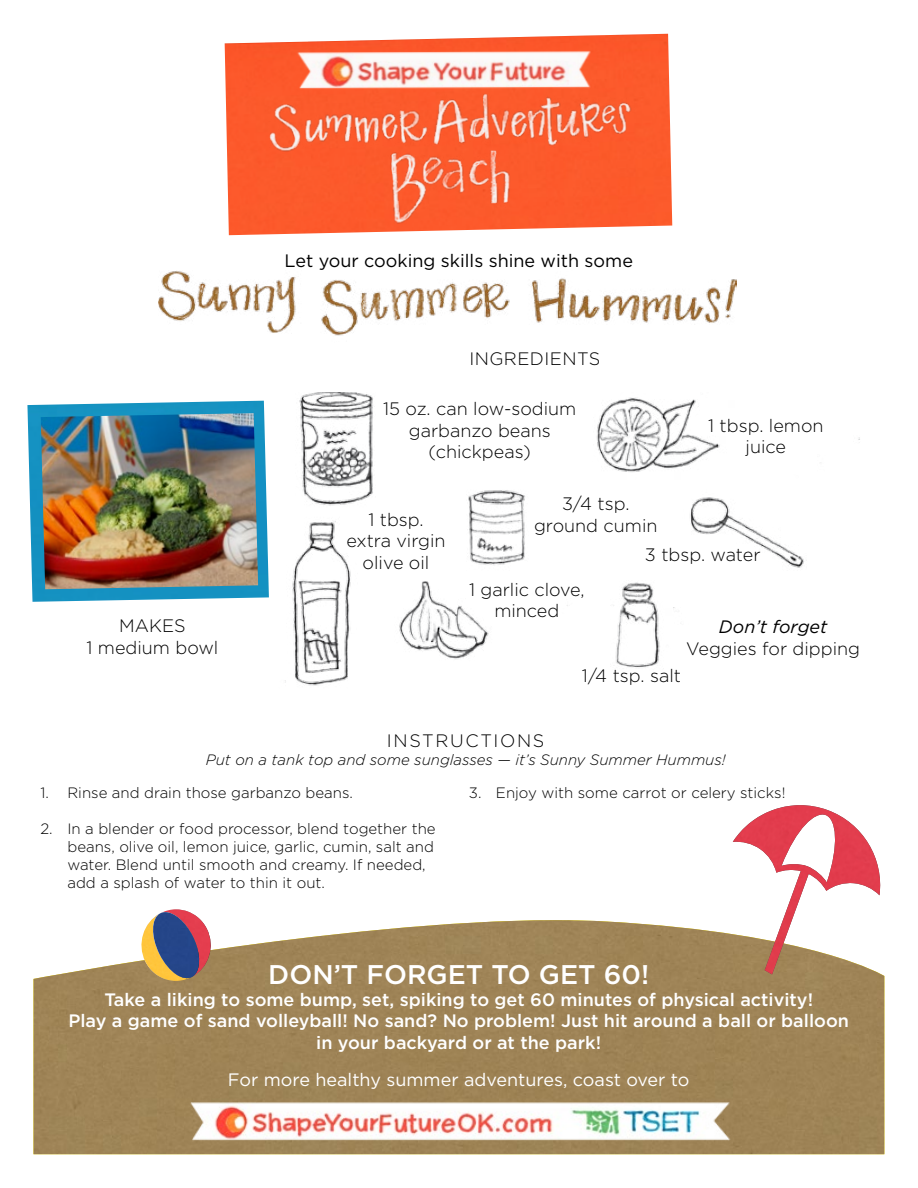
<style>
.page{position:relative;width:918px;height:1188px;background:#fff}
.page>*{position:absolute;margin:0;border:0;box-sizing:border-box;transform-origin:0 0}
.t1{font:500 27px "Gotham";color:#fff}
.t2{font:300 18px/21.6px "Gotham";color:#000;text-align:center}
.t3{font:500 18px/21.6px "Gotham";color:#fff;text-align:center}
.t4{font:18px "Gotham";color:#fff}
.t5{font:18px "Gotham";color:#000}
.t6{font:300 18px "Gotham";letter-spacing:.09em;color:#000}
.t7{font:300 18px "Gotham";letter-spacing:.025em;color:#000}
.t8{font:italic 18px "Gotham";color:#000}
.t9{font:300 15px/18px "Gotham";color:#000}
.t10{font:italic 300 15px "Gotham";color:#000}
</style>
<div class="page">
<img style="left:285px;top:392px;width:575px;height:294px">
<div style="left:33px;top:920px;width:851px;height:234px;background:#9f8457"></div>
<img style="left:225px;top:34px;width:447px;height:201px">
<img style="left:27px;top:401px;width:242px;height:201px">
<img style="left:291px;top:43px;width:312px;height:47px">
<img style="left:377px;top:154px;width:143px;height:73px">
<img style="left:259px;top:90px;width:379px;height:64px">
<img style="left:158px;top:271px;width:579px;height:65px">
<img style="left:41px;top:413px;width:217px;height:176px">
<svg style="left:137px;top:909px;width:79px;height:73px"></svg>
<img style="left:151px;top:912px;width:49px;height:67px">
<img style="left:185px;top:1094px;width:548px;height:54px">
<img style="left:733px;top:805px;width:151px;height:169px">
<p class="t5" style="left:284px;top:249px;width:350px">Let your cooking skills shine with some</p>
<p class="t7" style="left:469px;top:347px;width:133px">INGREDIENTS</p>
<p class="t2" style="left:383px;top:397px;width:195px">15 oz. can low-sodium garbanzo beans (chickpeas)</p>
<p class="t2" style="left:708px;top:414px;width:117px">1 tbsp. lemon juice</p>
<p class="t2" style="left:347px;top:508px;width:101px">1 tbsp. extra virgin olive oil</p>
<p class="t2" style="left:534px;top:492px;width:125px">3/4 tsp. ground cumin</p>
<p class="t2" style="left:469px;top:578px;width:117px">1 garlic clove, minced</p>
<p class="t2" style="left:645px;top:543px;width:117px">3 tbsp. water</p>
<p class="t2" style="left:87px;top:615px;width:133px">MAKES<br>1 medium bowl</p>
<p class="t8" style="left:719px;top:615px;width:110px">Don’t forget</p>
<p class="t2" style="left:686px;top:637px;width:175px">Veggies for dipping</p>
<p class="t2" style="left:582px;top:664px;width:101px">1/4 tsp. salt</p>
<p class="t6" style="left:387px;top:729px;width:159px">INSTRUCTIONS</p>
<p class="t10" style="left:206px;top:750px;width:521px">Put on a tank top and some sunglasses — it’s Sunny Summer Hummus!</p>
<p class="t9" style="left:40px;top:784px;width:314px">1. Rinse and drain those garbanzo beans.</p>
<p class="t9" style="left:67px;top:820px;width:370px;text-indent:-27px">2. In a blender or food processor, blend together the beans, olive oil, lemon juice, garlic, cumin, salt and water. Blend until smooth and creamy. If needed, add a splash of water to thin it out.</p>
<p class="t9" style="left:469px;top:784px;width:318px">3. Enjoy with some carrot or celery sticks!</p>
<h1 class="t1" style="left:268px;top:957px;width:382px">DON’T FORGET TO GET 60!</h1>
<p class="t3" style="left:68px;top:988px;width:782px">Take a liking to some bump, set, spiking to get 60 minutes of physical activity!<br>Play a game of sand volleyball! No sand? No problem! Just hit around a ball or balloon in your backyard or at the park!</p>
<p class="t4" style="left:228px;top:1069px;width:463px">For more healthy summer adventures, coast over to</p>
</div>
